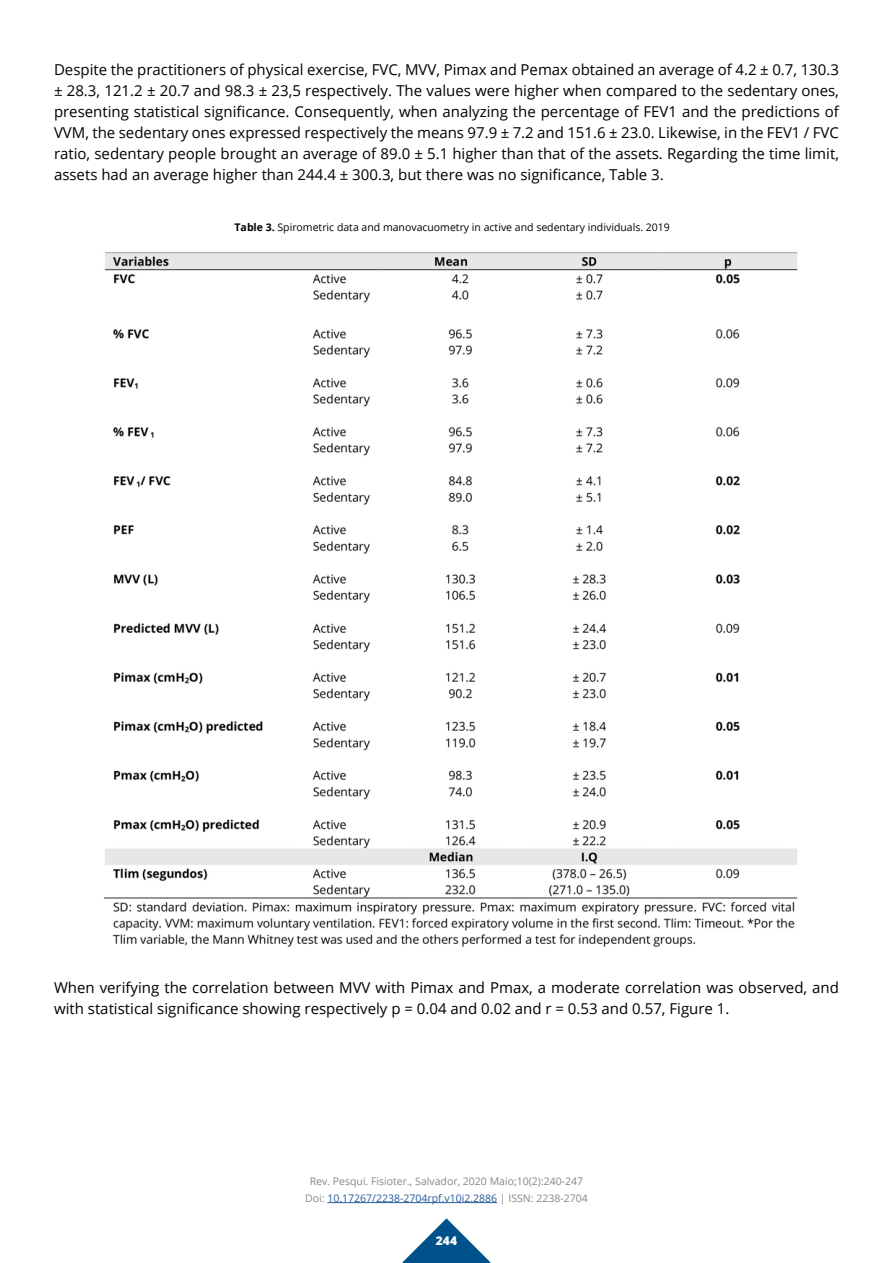
<style>
.page{position:relative;width:893px;height:1263px;background:#fff}
.page>*{position:absolute;margin:0;border:0;box-sizing:border-box;transform-origin:0 0}
.t1{font:15px/21px "Open Sans";color:#000;text-align:justify}
.t2{font:800 12px "Open Sans";color:#fff}
.t3{font:10.5px/16.5px "Open Sans";color:#878787;text-align:center}
.t4{font:10.5px "Open Sans";color:#000}
.s1{font-weight:700}
.s2{color:#265b9b}
</style>
<div class="page">
<svg style="left:402px;top:1218px;width:89px;height:45px"></svg>
<hr style="left:327px;top:1202px;width:170px;height:1px;background:#265b9b">
<img style="left:103px;top:252px;width:695px;height:695px">
<p class="t1" style="left:54px;top:59px;width:786px">Despite the practitioners of physical exercise, FVC, MVV, Pimax and Pemax obtained an average of 4.2 ± 0.7, 130.3 ± 28.3, 121.2 ± 20.7 and 98.3 ± 23,5 respectively. The values were higher when compared to the sedentary ones, presenting statistical significance. Consequently, when analyzing the percentage of FEV1 and the predictions of VVM, the sedentary ones expressed respectively the means 97.9 ± 7.2 and 151.6 ± 23.0. Likewise, in the FEV1 / FVC ratio, sedentary people brought an average of 89.0 ± 5.1 higher than that of the assets. Regarding the time limit, assets had an average higher than 244.4 ± 300.3, but there was no significance, Table 3.</p>
<p class="t4" style="left:235px;top:220px;width:437px"><span class="s1">Table 3.</span> Spirometric data and manovacuometry in active and sedentary individuals. 2019</p>
<p class="t1" style="left:54px;top:976px;width:786px">When verifying the correlation between MVV with Pimax and Pmax, a moderate correlation was observed, and with statistical significance showing respectively p = 0.04 and 0.02 and r = 0.53 and 0.57, Figure 1.</p>
<p class="t3" style="left:305px;top:1173px;width:284px">Rev. Pesqui. Fisioter., Salvador, 2020 Maio;10(2):240-247<br>Doi: <span class="s2">10.17267/2238-2704rpf.v10i2.2886</span> | ISSN: 2238-2704</p>
<p class="t2" style="left:436px;top:1232px;width:23px">244</p>
</div>
